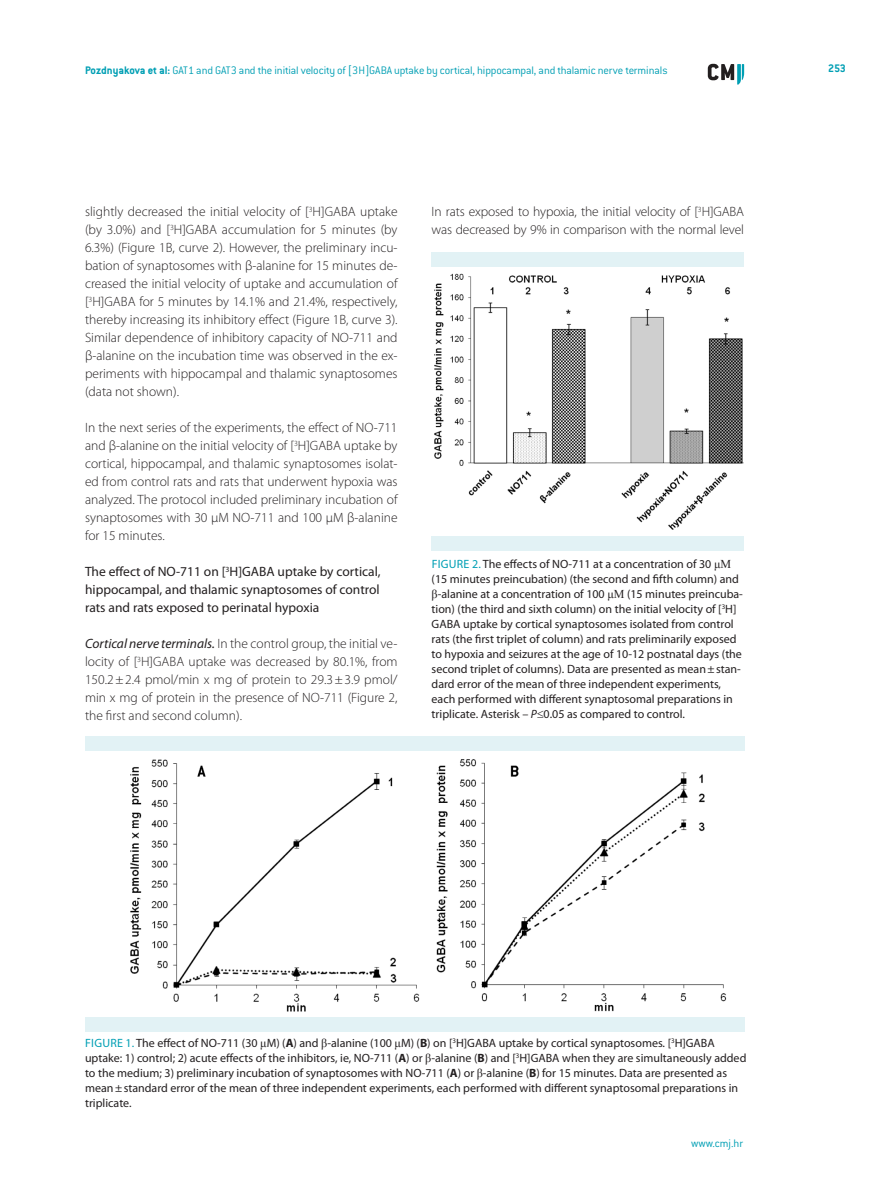
<style>
.page{position:relative;width:893px;height:1191px;background:#fff}
.page>*{position:absolute;margin:0;border:0;box-sizing:border-box;transform-origin:0 0}
.t1{font:300 13.5px/18px "Myriad Pro";color:#231f20;text-align:justify}
.t2{font:13.5px/18px "Myriad Pro";color:#231f20;text-align:justify}
.t3{font:12px/15px "Myriad Pro";color:#231f20}
.t4{font:300 12px "ITC Conduit LTCE";letter-spacing:-.01em;color:#009fb4}
.t5{font:700 12px "ITC Conduit LTCE";color:#009fb4}
.s1{font-weight:700}
.s2{font-weight:400;font-style:italic}
.s3{color:#009fb4}
.s4{font-family:"Times New Roman"}
.s5{font-style:italic}
</style>
<div class="page">
<svg style="left:708px;top:64px;width:36px;height:21px"></svg>
<img style="left:130px;top:759px;width:597px;height:253px">
<div style="left:85px;top:736px;width:659px;height:15px;background:#e2f2f5"></div>
<div style="left:85px;top:1017px;width:659px;height:15px;background:#e2f2f5"></div>
<img style="left:434px;top:273px;width:310px;height:257px">
<div style="left:432px;top:252px;width:312px;height:15px;background:#e2f2f5"></div>
<div style="left:432px;top:536px;width:312px;height:15px;background:#e2f2f5"></div>
<p class="t4" style="left:85px;top:63px;width:584px"><span class="s1">Pozdnyakova et al:</span> GAT1 and GAT3 and the initial velocity of [3H]GABA uptake by cortical, hippocampal, and thalamic nerve terminals</p>
<p class="t5" style="left:828px;top:61px;width:19px">253</p>
<p class="t1" style="left:85px;top:202px;width:314px">slightly decreased the initial velocity of [<sup>3</sup>H]GABA uptake (by 3.0%) and [<sup>3</sup>H]GABA accumulation for 5 minutes (by 6.3%) (Figure 1B, curve 2). However, the preliminary incu&shy;bation of synaptosomes with β-alanine for 15 minutes de&shy;creased the initial velocity of uptake and accumulation of [<sup>3</sup>H]GABA for 5 minutes by 14.1% and 21.4%, respectively, thereby increasing its inhibitory effect (Figure 1B, curve 3).<br>Similar dependence of inhibitory capacity of NO-711 and β-alanine on the incubation time was observed in the ex&shy;periments with hippocampal and thalamic synaptosomes (data not shown).</p>
<p class="t1" style="left:85px;top:418px;width:314px">In the next series of the experiments, the effect of NO-711 and β-alanine on the initial velocity of [<sup>3</sup>H]GABA uptake by cortical, hippocampal, and thalamic synaptosomes isolat&shy;ed from control rats and rats that underwent hypoxia was analyzed. The protocol included preliminary incubation of synaptosomes with 30 μΜ NO-711 and 100 μΜ β-alanine for 15 minutes.</p>
<p class="t2" style="left:85px;top:562px;width:297px">The effect of NO-711 on [<sup>3</sup>H]GABA uptake by cortical, hippocampal, and thalamic synaptosomes of control rats and rats exposed to perinatal hypoxia</p>
<p class="t1" style="left:85px;top:634px;width:314px"><span class="s2">Cortical nerve terminals.</span> In the control group, the initial ve&shy;locity of [<sup>3</sup>H]GABA uptake was decreased by 80.1%, from 150.2±2.4 pmol/min x mg of protein to 29.3±3.9 pmol/ min x mg of protein in the presence of NO-711 (Figure 2, the first and second column).</p>
<p class="t1" style="left:432px;top:202px;width:314px">In rats exposed to hypoxia, the initial velocity of [<sup>3</sup>H]GABA was decreased by 9% in comparison with the normal level</p>
<p class="t3" style="left:432px;top:556px;width:313px"><span class="s3">Figure 2.</span> The effects of NO-711 at a concentration of 30 <span class="s4">μΜ </span>(15 minutes preincubation) (the second and fifth column) and <span class="s4">β</span>-alanine at a concentration of 100 <span class="s4">μΜ</span> (15 minutes preincuba&shy;tion) (the third and sixth column) on the initial velocity of [<sup>3</sup>H] GABA uptake by cortical synaptosomes isolated from control rats (the first triplet of column) and rats preliminarily exposed to hypoxia and seizures at the age of 10-12 postnatal days (the second triplet of columns). Data are presented as mean±stan&shy;dard error of the mean of three independent experiments, each performed with different synaptosomal preparations in triplicate. Asterisk – <span class="s5">Р</span>≤0.05 as compared to control.</p>
<p class="t3" style="left:85px;top:1035px;width:663px"><span class="s3">Figure 1.</span> The effect of NO-711 (30 <span class="s4">μ</span>M) (<span class="s1">A</span>) and <span class="s4">β</span>-alanine (100 <span class="s4">μ</span>M) (<span class="s1">B</span>) on [<sup>3</sup>H]GABA uptake by cortical synaptosomes. [<sup>3</sup>H]GABA uptake: 1) control; 2) acute effects of the inhibitors, ie, NO-711 (<span class="s1">A</span>) or <span class="s4">β</span>-alanine (<span class="s1">B</span>) and [<sup>3</sup>H]GABA when they are simultaneously added to the medium; 3) preliminary incubation of synaptosomes with NO-711 (<span class="s1">A</span>) or <span class="s4">β</span>-alanine (<span class="s1">B</span>) for 15 minutes. Data are presented as mean±standard error of the mean of three independent experiments, each performed with different synaptosomal preparations in triplicate.</p>
<p class="t4" style="left:691px;top:1136px;width:54px">www.cmj.hr</p>
</div>
